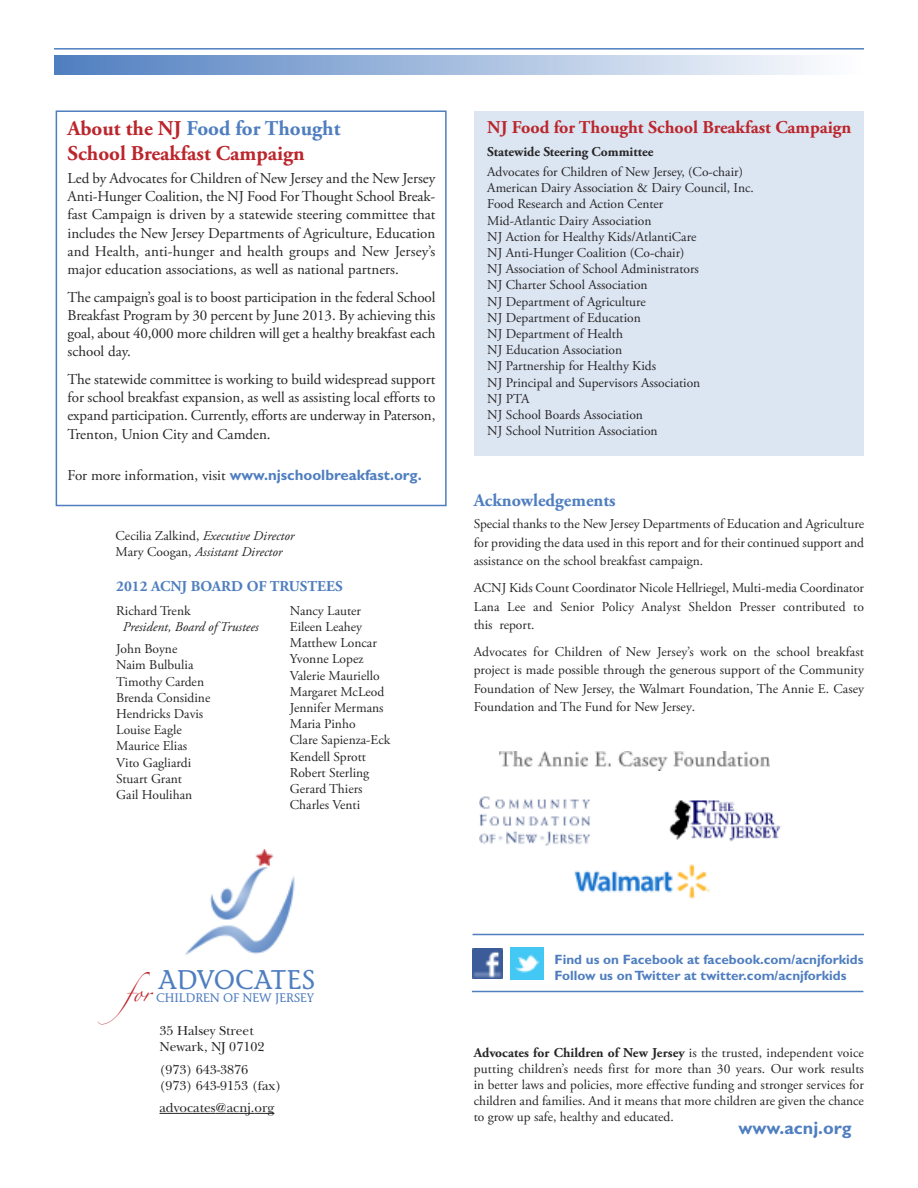
<style>
.page{position:relative;width:918px;height:1188px;background:#fff}
.page>*{position:absolute;margin:0;border:0;box-sizing:border-box;transform-origin:0 0}
.t1{font:39px "Linotype Zapfino One";color:#bb262c}
.t2{font:27px "Stone Informal";color:#4f7ec0}
.t3{font:700 21px/24.9px "Adobe Garamond Pro";color:#bb262c}
.t4{font:700 18px "Adobe Garamond Pro";color:#bb262c}
.t5{font:700 18px "Adobe Garamond Pro";color:#4f7ec0}
.t6{font:700 18px "Gill Sans";color:#4f7ec0}
.t7{font:15px/18.3px "Adobe Garamond Pro";color:#272627;text-align:justify}
.t8{font:700 15px "Gill Sans";color:#4f7ec0}
.t9{font:700 15px "Adobe Garamond Pro";color:#4f7ec0}
.t10{font:13.5px/16.2px "Adobe Garamond Pro";color:#272627;text-align:justify}
.t11{font:italic 13.5px/16.2px "Adobe Garamond Pro";color:#272627}
.t12{font:700 13.5px/16.5px "Gill Sans";color:#4f7ec0}
.t13{font:13.5px/16.2px "New Baskerville";color:#272627}
.t14{font:700 13.5px "Adobe Garamond Pro";color:#272627}
.t15{font:12.3px "Stone Informal";color:#4f7ec0}
.s1{color:#4f7ec0}
.s2{font-family:"Adobe Garamond Pro";font-weight:400;color:#272627}
.s3{font-style:normal}
.s4{font-weight:700}
</style>
<div class="page">
<div style="left:56px;top:110px;width:391px;height:396px;border:2px solid #4f7ec0"></div>
<div style="left:475px;top:111px;width:389px;height:345px;background:#dce5f2"></div>
<img style="left:54px;top:56px;width:762px;height:18px">
<hr style="left:54px;top:48px;width:810px;height:2px;background:#4f7ec0">
<img style="left:185px;top:866px;width:110px;height:89px">
<img style="left:255px;top:849px;width:19px;height:17px">
<hr style="left:160px;top:1113px;width:56px;height:1px;background:#272627">
<svg style="left:216px;top:1113px;width:58px;height:1px"></svg>
<img style="left:472px;top:949px;width:31px;height:30px">
<img style="left:511px;top:947px;width:32px;height:33px">
<img style="left:500px;top:751px;width:270px;height:20px">
<img style="left:479px;top:796px;width:112px;height:50px">
<img style="left:669px;top:800px;width:112px;height:42px">
<img style="left:574px;top:864px;width:137px;height:35px">
<hr style="left:472px;top:934px;width:392px;height:1px;background:#4f7ec0">
<hr style="left:472px;top:991px;width:391px;height:1px;background:#4f7ec0">
<h3 class="t3" style="left:68px;top:118px;width:274px">About the NJ <span class="s1">Food for Thought<br></span>School Breakfast Campaign</h3>
<p class="t7" style="left:67px;top:170px;width:369px">Led by Advocates for Children of New Jersey and the New Jersey Anti-Hunger Coalition, the NJ Food For Thought School Break&shy;fast Campaign is driven by a statewide steering committee that includes the New Jersey Departments of Agriculture, Education and Health, anti-hunger and health groups and New Jersey’s major education associations, as well as national partners.</p>
<p class="t7" style="left:67px;top:289px;width:369px">The campaign’s goal is to boost participation in the federal School Breakfast Program by 30 percent by June 2013. By achieving this goal, about 40,000 more children will get a healthy breakfast each school day.</p>
<p class="t7" style="left:68px;top:371px;width:369px">The statewide committee is working to build widespread support for school breakfast expansion, as well as assisting local efforts to expand participation. Currently, efforts are underway in Paterson, Trenton, Union City and Camden.</p>
<p class="t8" style="left:68px;top:469px;width:356px"><span class="s2">For more information, visit</span> www.njschoolbreakfast.org.</p>
<p class="t11" style="left:116px;top:529px;width:180px"><span class="s3">Cecilia Zalkind,</span> Executive Director<br><span class="s3">Mary Coogan,</span> Assistant Director</p>
<p class="t9" style="left:116px;top:581px;width:228px">2012 ACNJ BOARD OF TRUSTEES</p>
<p class="t10" style="left:116px;top:604px;width:76px">Richard Trenk</p>
<p class="t11" style="left:123px;top:620px;width:137px">President, Board of Trustees</p>
<p class="t10" style="left:116px;top:642px;width:96px;text-align:left">John Boyne<br>Naim Bulbulia<br>Timothy Carden<br>Brenda Considine<br>Hendricks Davis<br>Louise Eagle<br>Maurice Elias<br>Vito Gagliardi<br>Stuart Grant<br>Gail Houlihan</p>
<p class="t10" style="left:290px;top:604px;width:102px;text-align:left">Nancy Lauter<br>Eileen Leahey<br>Matthew Loncar<br>Yvonne Lopez<br>Valerie Mauriello<br>Margaret McLeod<br>Jennifer Mermans<br>Maria Pinho<br>Clare Sapienza-Eck<br>Kendell Sprott<br>Robert Sterling<br>Gerard Thiers<br>Charles Venti</p>
<h3 class="t4" style="left:487px;top:120px;width:366px">NJ Food for Thought School Breakfast Campaign</h3>
<p class="t14" style="left:487px;top:146px;width:168px">Statewide Steering Committee</p>
<p class="t10" style="left:487px;top:165px;width:268px;text-align:left">Advocates for Children of New Jersey, (Co-chair)<br>American Dairy Association &amp; Dairy Council, Inc.<br>Food Research and Action Center<br>Mid-Atlantic Dairy Association<br>NJ Action for Healthy Kids/AtlantiCare<br>NJ Anti-Hunger Coalition (Co-chair)<br>NJ Association of School Administrators<br>NJ Charter School Association<br>NJ Department of Agriculture<br>NJ Department of Education<br>NJ Department of Health<br>NJ Education Association<br>NJ Partnership for Healthy Kids<br>NJ Principal and Supervisors Association<br>NJ PTA<br>NJ School Boards Association<br>NJ School Nutrition Association</p>
<h3 class="t5" style="left:474px;top:493px;width:143px">Acknowledgements</h3>
<p class="t10" style="left:474px;top:516px;width:392px;line-height:18.3px">Special thanks to the New Jersey Departments of Education and Agriculture for providing the data used in this report and for their continued support and assistance on the school breakfast campaign.</p>
<p class="t10" style="left:474px;top:580px;width:392px;line-height:18.3px">ACNJ Kids Count Coordinator Nicole Hellriegel, Multi-media Coordinator Lana Lee and Senior Policy Analyst Sheldon Presser contributed to this report.</p>
<p class="t10" style="left:474px;top:644px;width:392px;line-height:18.3px">Advocates for Children of New Jersey’s work on the school breakfast project is made possible through the generous support of the Community Foundation of New Jersey, the Walmart Foundation, The Annie E. Casey Foundation and The Fund for New Jersey.</p>
<h2 class="t2" style="left:158px;top:969px;width:159px">ADVOCATES</h2>
<h1 class="t1" style="left:125px;top:965px;width:53px">fo r</h1>
<p class="t15" style="left:156px;top:993px;width:160px">CHILDREN OF NEW JERSEY</p>
<p class="t13" style="left:160px;top:1025px;width:106px">35 Halsey Street<br>Newark, NJ 07102</p>
<p class="t13" style="left:160px;top:1063px;width:123px">(973) 643-3876 (973) 643-9153 (fax)</p>
<p class="t13" style="left:160px;top:1101px;width:116px">advocates@acnj.org</p>
<p class="t12" style="left:555px;top:952px;width:310px">Find us on Facebook at facebook.com/acnjforkids<br>Follow us onTwitter at twitter.com/acnjforkids</p>
<p class="t10" style="left:474px;top:1045px;width:392px"><span class="s4">Advocates for Children of New Jersey</span> is the trusted, independent voice putting children’s needs first for more than 30 years. Our work results in better laws and policies, more effective funding and stronger services for children and families. And it means that more children are given the chance to grow up safe, healthy and educated.</p>
<h3 class="t6" style="left:738px;top:1121px;width:115px">www.acnj.org</h3>
</div>
